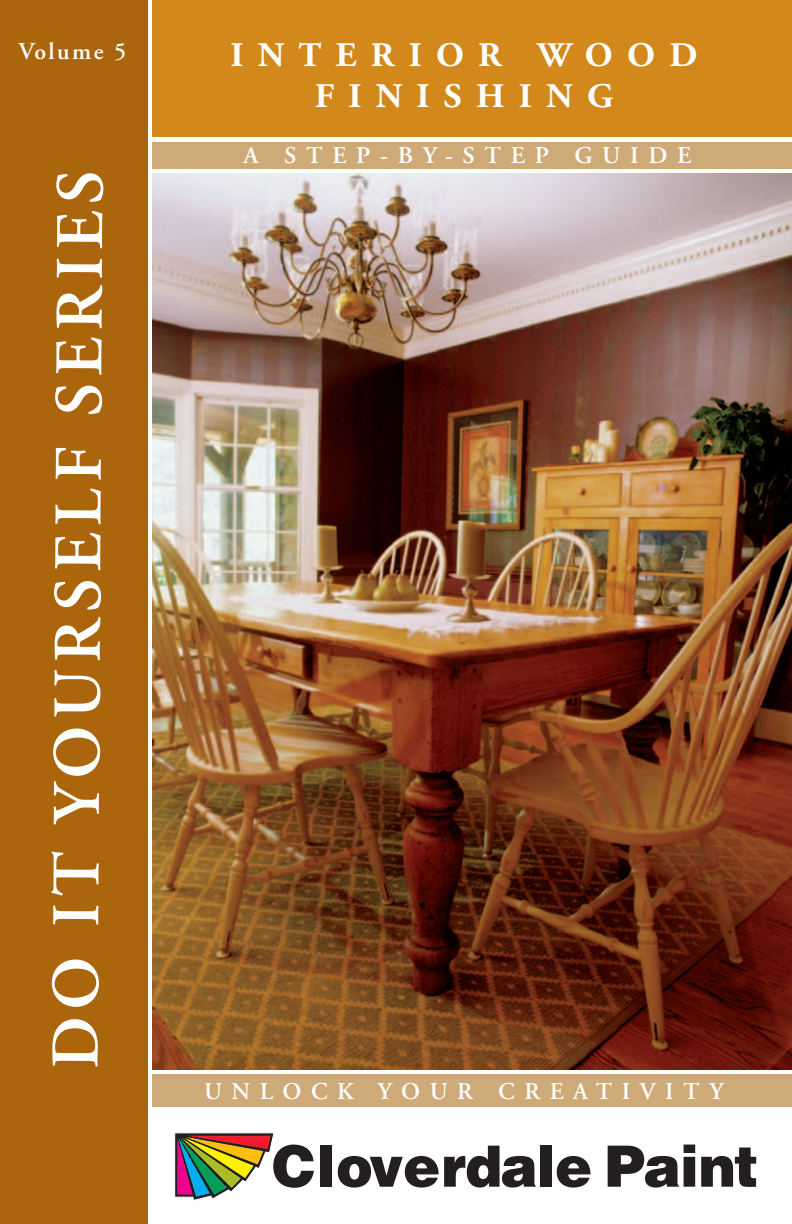
<style>
.page{position:relative;width:792px;height:1224px;background:#fff}
.page>*{position:absolute;margin:0;border:0;box-sizing:border-box;transform-origin:0 0}
.t1{font:600 68px "Adobe Garamond Pro";letter-spacing:.1em;color:#fff}
.t2{font:700 34.4px/41.4px "Adobe Garamond Pro";letter-spacing:.4em;color:#fff;text-align:center}
.t3{font:600 24px "Adobe Garamond Pro";letter-spacing:.4em;color:#fff}
</style>
<div class="page">
<img style="left:153px;top:173px;width:639px;height:896px">
<div style="left:0;top:0;width:148px;height:1224px;background:#ab650c"></div>
<div style="left:153px;top:1075px;width:639px;height:32px;background:#ceaa78"></div>
<div style="left:153px;top:142px;width:639px;height:26px;background:#ceaa78"></div>
<div style="left:152px;top:0;width:640px;height:137px;background:#d3881b"></div>
<div style="left:320px;top:1146px;width:12px;height:41px;background:#231f20"></div>
<svg style="left:338px;top:1146px;width:198px;height:42px"></svg>
<div style="left:541px;top:1146px;width:11px;height:41px;background:#231f20"></div>
<svg style="left:557px;top:1156px;width:34px;height:32px"></svg>
<svg style="left:608px;top:1145px;width:87px;height:43px"></svg>
<svg style="left:701px;top:1148px;width:55px;height:39px"></svg>
<svg style="left:174px;top:1132px;width:140px;height:69px"></svg>
<p class="t3" style="left:19px;top:37px;width:109px">Volume 5</p>
<h1 class="t1" style="left:37px;top:1069px;width:900px;rotate:-90deg">DO IT YOURSELF SERIES</h1>
<h2 class="t2" style="left:230px;top:33px;width:469px">INTERIOR WOOD<br>FINISHING</h2>
<p class="t3" style="left:244px;top:141px;width:449px">A STEP-BY-STEP GUIDE</p>
<p class="t3" style="left:204px;top:1076px;width:521px">UNLOCK YOUR CREATIVITY</p>
</div>
